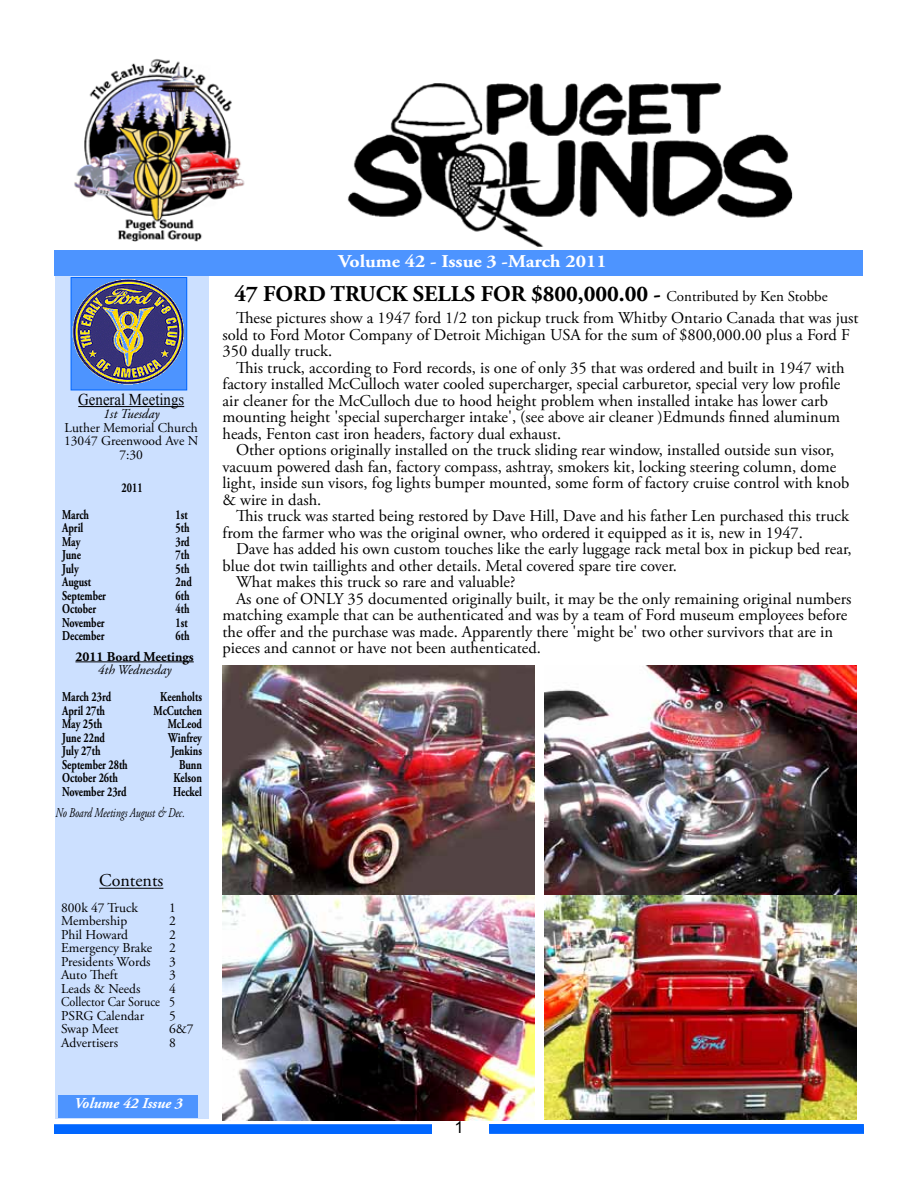
<style>
.page{position:relative;width:918px;height:1188px;background:#fff}
.page>*{position:absolute;margin:0;border:0;box-sizing:border-box;transform-origin:0 0}
.t1{font:700 22.5px "Adobe Garamond Pro";color:#000}
.t2{font:700 18px "Adobe Garamond Pro";color:#fff;scale:1.1 1}
.t3{font:18px "Adobe Garamond Pro";color:#000}
.t4{font:16.5px/16.5px "Adobe Garamond Pro";color:#000}
.t5{font:16.5px "Times New Roman";color:#000;scale:.9 1}
.t6{font:16.5px "Arial";color:#000}
.t7{font:italic 700 15px "Adobe Garamond Pro";color:#fff}
.t8{font:700 13.5px/20.2px "Adobe Garamond Pro";color:#000;scale:.75 1}
.t9{font:13.5px/13.5px "Adobe Garamond Pro";color:#000;text-align:justify}
.t10{font:italic 13.5px "Adobe Garamond Pro";color:#000;scale:.75 1}
.t11{font:italic 13.5px "Adobe Garamond Pro";color:#000}
.s1{font-weight:400;font-size:15px}
</style>
<div class="page">
<div style="left:55px;top:276px;width:154px;height:843px;background:#cce0ff"></div>
<img style="left:74px;top:59px;width:171px;height:182px">
<div style="left:54px;top:250px;width:808px;height:26px;background:#4d94ff"></div>
<img style="left:73px;top:280px;width:112px;height:108px">
<div style="left:71px;top:278px;width:116px;height:112px;border:1px solid #06f"></div>
<hr style="left:78px;top:406px;width:106px;height:1px;background:#000">
<hr style="left:75px;top:662px;width:119px;height:1px;background:#000">
<div style="left:58px;top:1095px;width:140px;height:23px;background:#4d94ff"></div>
<div style="left:489px;top:1128px;width:375px;height:6px;background:#06f"></div>
<div style="left:489px;top:1124px;width:375px;height:6px;background:#06f"></div>
<div style="left:54px;top:1128px;width:378px;height:6px;background:#06f"></div>
<div style="left:54px;top:1124px;width:378px;height:6px;background:#06f"></div>
<img style="left:347px;top:83px;width:446px;height:164px">
<hr style="left:99px;top:888px;width:64px;height:1px;background:#000">
<img style="left:223px;top:666px;width:311px;height:454px">
<img style="left:545px;top:666px;width:312px;height:454px">
<p class="t5" style="left:78px;top:388px;width:119px">General Meetings</p>
<p class="t11" style="left:103px;top:406px;width:58px">1st Tuesday</p>
<p class="t9" style="left:64px;top:421px;width:136px;text-align:center">Luther Memorial Church<br>13047 Greenwood Ave N<br>7:30</p>
<p class="t8" style="left:122px;top:478px;width:30px">2011</p>
<p class="t8" style="left:62px;top:505px;width:37px">March</p>
<p class="t8" style="left:175px;top:505px;width:18px">1st</p>
<p class="t8" style="left:62px;top:518px;width:30px">April</p>
<p class="t8" style="left:175px;top:518px;width:20px">5th</p>
<p class="t8" style="left:62px;top:532px;width:26px">May</p>
<p class="t8" style="left:175px;top:532px;width:21px">3rd</p>
<p class="t8" style="left:62px;top:545px;width:27px">June</p>
<p class="t8" style="left:175px;top:545px;width:20px">7th</p>
<p class="t8" style="left:62px;top:559px;width:24px">July</p>
<p class="t8" style="left:175px;top:559px;width:20px">5th</p>
<p class="t8" style="left:62px;top:572px;width:40px">August</p>
<p class="t8" style="left:175px;top:572px;width:23px">2nd</p>
<p class="t8" style="left:62px;top:586px;width:60px">September</p>
<p class="t8" style="left:175px;top:586px;width:20px">6th</p>
<p class="t8" style="left:62px;top:599px;width:47px">October</p>
<p class="t8" style="left:175px;top:599px;width:20px">4th</p>
<p class="t8" style="left:62px;top:613px;width:58px">November</p>
<p class="t8" style="left:175px;top:613px;width:18px">1st</p>
<p class="t8" style="left:62px;top:626px;width:58px">December</p>
<p class="t8" style="left:75px;top:626px;width:159px;text-indent:100px">6th<br>2011 Board Meetings</p>
<p class="t11" style="left:98px;top:662px;width:75px">4th Wednesday</p>
<p class="t8" style="left:62px;top:687px;width:67px">March 23rd</p>
<p class="t8" style="left:160px;top:687px;width:57px">Keenholts</p>
<p class="t8" style="left:62px;top:700px;width:59px">April 27th</p>
<p class="t8" style="left:153px;top:700px;width:66px">McCutchen</p>
<p class="t8" style="left:62px;top:714px;width:55px">May 25th</p>
<p class="t8" style="left:168px;top:714px;width:47px">McLeod</p>
<p class="t8" style="left:62px;top:727px;width:59px">June 22nd</p>
<p class="t8" style="left:168px;top:727px;width:46px">Winfrey</p>
<p class="t8" style="left:62px;top:741px;width:53px">July 27th</p>
<p class="t8" style="left:171px;top:741px;width:43px">Jenkins</p>
<p class="t8" style="left:62px;top:754px;width:89px">September 28th</p>
<p class="t8" style="left:179px;top:754px;width:32px">Bunn</p>
<p class="t8" style="left:62px;top:768px;width:76px">October 26th</p>
<p class="t8" style="left:173px;top:768px;width:40px">Kelson</p>
<p class="t8" style="left:62px;top:781px;width:87px">November 23rd</p>
<p class="t8" style="left:173px;top:781px;width:40px">Heckel</p>
<p class="t10" style="left:55px;top:805px;width:174px">No Board Meetings August &amp; Dec.</p>
<p class="t2" style="left:339px;top:251px;width:245px">Volume 42 - Issue 3 -March 2011</p>
<h1 class="t1" style="left:234px;top:281px;width:595px">47 FORD TRUCK SELLS FOR $800,000.00 - <span class="s1">Contributed by Ken Stobbe</span></h1>
<p class="t4" style="left:223px;top:310px;width:638px;text-indent:13px">These pictures show a 1947 ford 1/2 ton pickup truck from Whitby Ontario Canada that was just sold to Ford Motor Company of Detroit Michigan USA for the sum of $800,000.00 plus a Ford F<br>350 dually truck.</p>
<p class="t4" style="left:223px;top:360px;width:624px;text-indent:13px">This truck, according to Ford records, is one of only 35 that was ordered and built in 1947 with factory installed McCulloch water cooled supercharger, special carburetor, special very low profile air cleaner for the McCulloch due to hood height problem when installed intake has lower carb mounting height 'special supercharger intake', (see above air cleaner )Edmunds finned aluminum heads, Fenton cast iron headers, factory dual exhaust.</p>
<p class="t4" style="left:223px;top:442px;width:628px;text-indent:13px">Other options originally installed on the truck sliding rear window, installed outside sun visor, vacuum powered dash fan, factory compass, ashtray, smokers kit, locking steering column, dome light, inside sun visors, fog lights bumper mounted, some form of factory cruise control with knob &amp; wire in dash.</p>
<p class="t4" style="left:223px;top:508px;width:628px;text-indent:13px">This truck was started being restored by Dave Hill, Dave and his father Len purchased this truck from the farmer who was the original owner, who ordered it equipped as it is, new in 1947.</p>
<p class="t4" style="left:236px;top:541px;width:617px">Dave has added his own custom touches like the early luggage rack metal box in pickup bed rear,</p>
<p class="t4" style="left:223px;top:558px;width:456px">blue dot twin taillights and other details. Metal covered spare tire cover.</p>
<p class="t4" style="left:236px;top:574px;width:281px">What makes this truck so rare and valuable?</p>
<p class="t4" style="left:236px;top:591px;width:617px">As one of ONLY 35 documented originally built, it may be the only remaining original numbers</p>
<p class="t4" style="left:223px;top:607px;width:626px">matching example that can be authenticated and was by a team of Ford museum employees before</p>
<p class="t4" style="left:223px;top:624px;width:612px">the offer and the purchase was made. Apparently there 'might be' two other survivors that are in</p>
<p class="t4" style="left:223px;top:640px;width:320px">pieces and cannot or have not been authenticated.</p>
<p class="t3" style="left:99px;top:870px;width:66px">Contents</p>
<p class="t9" style="left:61px;top:901px;width:78px">800k 47 Truck</p>
<p class="t9" style="left:169px;top:901px;width:8px">1</p>
<p class="t9" style="left:61px;top:915px;width:68px">Membership</p>
<p class="t9" style="left:169px;top:915px;width:8px">2</p>
<p class="t9" style="left:61px;top:928px;width:69px">Phil Howard</p>
<p class="t9" style="left:61px;top:928px;width:116px;text-indent:108px">2<br>Emergency Brake 2<br>Presidents Words</p>
<p class="t9" style="left:169px;top:955px;width:8px">3</p>
<p class="t9" style="left:61px;top:969px;width:58px">Auto Theft</p>
<p class="t9" style="left:169px;top:969px;width:8px">3</p>
<p class="t9" style="left:61px;top:982px;width:81px">Leads &amp; Needs</p>
<p class="t9" style="left:61px;top:982px;width:116px;text-indent:108px">4<br>Collector Car Soruce 5<br>PSRG Calendar</p>
<p class="t9" style="left:169px;top:1009px;width:8px">5</p>
<p class="t9" style="left:61px;top:1023px;width:59px">Swap Meet</p>
<p class="t9" style="left:169px;top:1023px;width:26px">6&amp;7</p>
<p class="t9" style="left:61px;top:1036px;width:58px">Advertisers</p>
<p class="t9" style="left:169px;top:1036px;width:8px">8</p>
<p class="t7" style="left:74px;top:1095px;width:110px">Volume 42 Issue 3</p>
<p class="t6" style="left:454px;top:1117px;width:11px">1</p>
</div>
